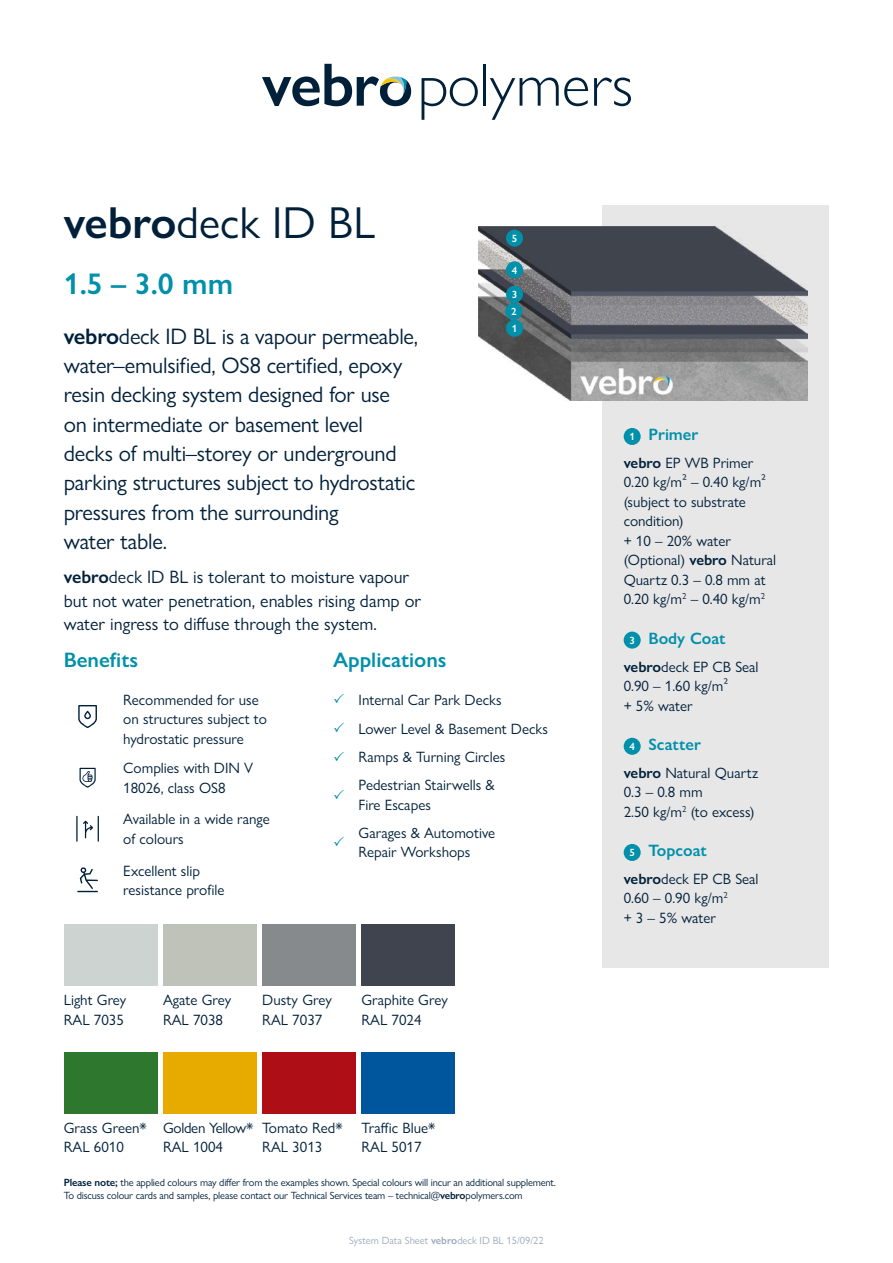
<style>
.page{position:relative;width:893px;height:1263px;background:#fff}
.page>*{position:absolute;margin:0;border:0;box-sizing:border-box;transform-origin:0 0}
.t1{font:45px "Gill Sans Nova";color:#00203a}
.t2{font:600 30px "Gill Sans Nova";color:#0090aa}
.t3{font:22.5px/29.2px "Gill Sans Nova";letter-spacing:-.01em;color:#00203a}
.t4{font:600 21px "Gill Sans Nova";color:#0090aa}
.t5{font:18px/23.4px "Gill Sans Nova";color:#00203a}
.t6{font:600 16.5px "Gill Sans Nova";color:#0090aa}
.t7{font:15px/19.5px "Gill Sans Nova";color:#00203a}
.t8{font:15px/19.5px "Gill Sans Nova";letter-spacing:-.02em;color:#00203a}
.t9{font:10.5px/13.6px "Gill Sans Nova";letter-spacing:-.015em;color:#00203a}
.t10{font:10.5px "Gill Sans Nova";color:#9caabe}
.t11{font:600 10.5px "Gill Sans Nova";color:#fff}
.s1{font-weight:600}
.s2{font-size:10.5px;color:#fff}
</style>
<div class="page">
<svg style="left:422px;top:78px;width:56px;height:42px"></svg>
<hr style="left:483px;top:64px;width:3px;height:42px;background:#00203a">
<svg style="left:490px;top:78px;width:98px;height:42px"></svg>
<svg style="left:594px;top:78px;width:37px;height:28px"></svg>
<svg style="left:262px;top:64px;width:149px;height:42px"></svg>
<svg style="left:78px;top:705px;width:19px;height:23px"></svg>
<svg style="left:80px;top:768px;width:16px;height:20px"></svg>
<hr style="left:76px;top:816px;width:2px;height:26px;background:#00203a">
<svg style="left:83px;top:816px;width:16px;height:26px"></svg>
<svg style="left:77px;top:867px;width:21px;height:25px"></svg>
<div style="left:602px;top:205px;width:227px;height:762px;background:#e8e7e7"></div>
<img style="left:479px;top:226px;width:329px;height:175px">
<div style="left:624px;top:428px;width:17px;height:17px;background:#0090aa;border-radius:50%"></div>
<div style="left:624px;top:632px;width:17px;height:17px;background:#0090aa;border-radius:50%"></div>
<div style="left:624px;top:738px;width:17px;height:17px;background:#0090aa;border-radius:50%"></div>
<div style="left:624px;top:844px;width:17px;height:17px;background:#0090aa;border-radius:50%"></div>
<div style="left:506px;top:320px;width:17px;height:17px;background:#0090aa;border-radius:50%"></div>
<div style="left:505px;top:303px;width:17px;height:17px;background:#0090aa;border-radius:50%"></div>
<div style="left:506px;top:286px;width:17px;height:17px;background:#0090aa;border-radius:50%"></div>
<div style="left:506px;top:261px;width:17px;height:17px;background:#0090aa;border-radius:50%"></div>
<div style="left:506px;top:230px;width:17px;height:17px;background:#0090aa;border-radius:50%"></div>
<div style="left:64px;top:924px;width:93px;height:61px;background:#cdd3d1"></div>
<div style="left:163px;top:924px;width:94px;height:61px;background:#bfc2b9"></div>
<div style="left:262px;top:924px;width:94px;height:61px;background:#868a8c"></div>
<div style="left:361px;top:924px;width:94px;height:61px;background:#40444e"></div>
<div style="left:64px;top:1052px;width:93px;height:61px;background:#2d782e"></div>
<div style="left:163px;top:1052px;width:94px;height:61px;background:#e7ab00"></div>
<div style="left:262px;top:1052px;width:94px;height:61px;background:#ae0e16"></div>
<div style="left:361px;top:1052px;width:94px;height:61px;background:#00569d"></div>
<h1 class="t1" style="left:64px;top:195px;width:313px"><span class="s1">vebro</span>deck ID BL</h1>
<h2 class="t2" style="left:64px;top:265px;width:171px">1.5 – 3.0 mm</h2>
<p class="t3" style="left:64px;top:321px;width:356px"><span class="s1">vebro</span>deck ID BL is a vapour permeable, water–emulsified, OS8 certified, epoxy resin decking system designed for use on intermediate or basement level<br>decks of multi–storey or underground parking structures subject to hydrostatic pressures from the surrounding<br>water table.</p>
<p class="t5" style="left:64px;top:565px;width:359px"><span class="s1">vebro</span>deck ID BL is tolerant to moisture vapour but not water penetration, enables rising damp or water ingress to diffuse through the system.</p>
<p class="t11" style="left:512px;top:232px;width:7px">5</p>
<p class="t11" style="left:512px;top:264px;width:7px">4</p>
<p class="t11" style="left:512px;top:288px;width:7px">3</p>
<p class="t11" style="left:511px;top:305px;width:7px">2</p>
<p class="t11" style="left:512px;top:322px;width:7px">1</p>
<h3 class="t4" style="left:64px;top:646px;width:76px">Benefits</h3>
<p class="t7" style="left:123px;top:690px;width:145px">Recommended for use on structures subject to hydrostatic pressure</p>
<p class="t7" style="left:123px;top:758px;width:131px">Complies with DIN V<br>18026, class OS8</p>
<p class="t7" style="left:123px;top:809px;width:148px">Available in a wide range of colours</p>
<p class="t7" style="left:123px;top:860px;width:103px">Excellent slip resistance profile</p>
<h3 class="t4" style="left:333px;top:646px;width:115px">Applications</h3>
<p class="t7" style="left:359px;top:685px;width:191px;line-height:28.5px">Internal Car Park Decks<br>Lower Level &amp; Basement Decks<br>Ramps &amp; Turning Circles<br>Pedestrian Stairwells &amp;</p>
<p class="t7" style="left:359px;top:791px;width:138px;line-height:27.9px">Fire Escapes<br>Garages &amp; Automotive</p>
<p class="t7" style="left:359px;top:842px;width:113px">Repair Workshops</p>
<p class="t7" style="left:64px;top:990px;width:64px">Light Grey<br>RAL 7035</p>
<p class="t7" style="left:163px;top:990px;width:70px">Agate Grey<br>RAL 7038</p>
<p class="t7" style="left:262px;top:990px;width:71px">Dusty Grey<br>RAL 7037</p>
<p class="t7" style="left:361px;top:990px;width:88px">Graphite Grey<br>RAL 7024</p>
<p class="t7" style="left:64px;top:1118px;width:84px">Grass Green*<br>RAL 6010</p>
<p class="t8" style="left:163px;top:1118px;width:92px">Golden Yellow*<br>RAL 1004</p>
<p class="t7" style="left:262px;top:1118px;width:82px">Tomato Red*<br>RAL 3013</p>
<p class="t7" style="left:361px;top:1118px;width:75px">Traffic Blue*<br>RAL 5017</p>
<p class="t9" style="left:64px;top:1175px;width:494px"><span class="s1">Please note;</span> the applied colours may differ from the examples shown. Special colours will incur an additional supplement.<br>To discuss colour cards and samples, please contact our Technical Services team – technical@<span class="s1">vebro</span>polymers.com</p>
<p class="t10" style="left:349px;top:1234px;width:196px">System Data Sheet <span class="s1">vebro</span>deck ID BL 15/09/22</p>
<p class="t6" style="left:629px;top:424px;width:70px"><span class="s2">1</span> Primer</p>
<p class="t7" style="left:624px;top:453px;width:154px"><span class="s1">vebro</span> EP WB Primer<br>0.20 kg/m² – 0.40 kg/m² (subject to substrate condition)<br>+ 10 – 20% water (Optional) <span class="s1">vebro</span> Natural<br>Quartz 0.3 – 0.8 mm at<br>0.20 kg/m<sup>2</sup> – 0.40 kg/m<sup>2</sup></p>
<p class="t6" style="left:629px;top:628px;width:98px"><span class="s2">3</span> Body Coat</p>
<p class="t7" style="left:624px;top:656px;width:136px"><span class="s1">vebro</span>deck EP CB Seal<br>0.90 – 1.60 kg/m²<br>+ 5% water</p>
<p class="t6" style="left:629px;top:734px;width:73px"><span class="s2">4</span> Scatter</p>
<p class="t7" style="left:624px;top:763px;width:136px"><span class="s1">vebro</span> Natural Quartz<br>0.3 – 0.8 mm<br>2.50 kg/m<sup>2</sup> (to excess)</p>
<p class="t6" style="left:629px;top:840px;width:79px"><span class="s2">5</span> Topcoat</p>
<p class="t7" style="left:624px;top:869px;width:136px"><span class="s1">vebro</span>deck EP CB Seal<br>0.60 – 0.90 kg/m<sup>2<br></sup>+ 3 – 5% water</p>
</div>
